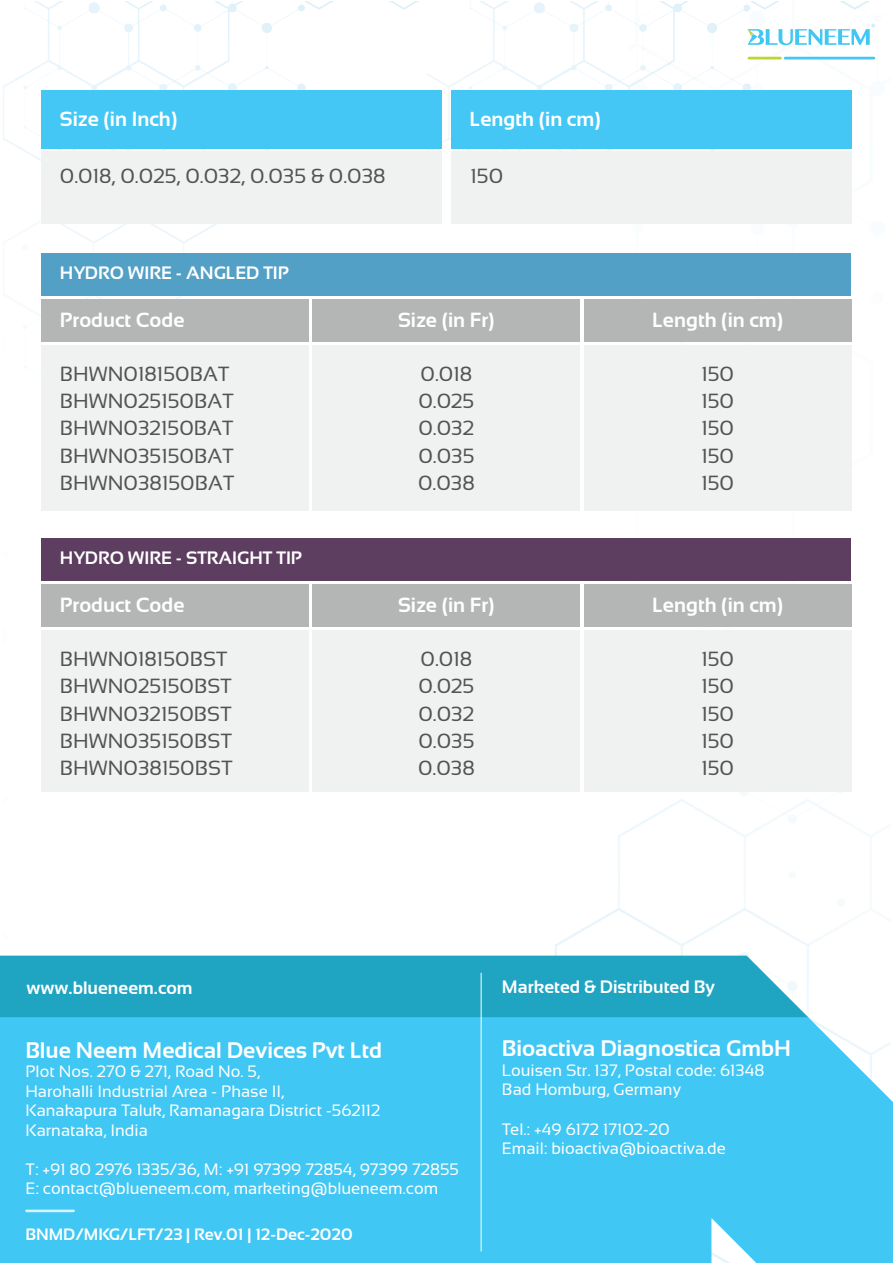
<style>
.page{position:relative;width:893px;height:1263px;background:#fff}
.page>*{position:absolute;margin:0;border:0;box-sizing:border-box;transform-origin:0 0}
.t1{font:700 22.5px "Sansation";color:#fff}
.t2{font:20.55px/27.5px "Sansation";color:#525352}
.t3{font:700 20.55px "Sansation";color:#fff}
.t4{font:700 20.25px "Sansation";color:#fff}
.t5{font:700 18px "Sansation";color:#fff}
.t6{font:16.5px/19.5px "Sansation";color:#fff}
.t7{font:700 16.5px "Sansation";color:#fff}
</style>
<div class="page">
<img style="left:3px;top:1px;width:873px;height:954px">
<hr style="left:784px;top:57px;width:91px;height:2px;background:#44c7f4">
<hr style="left:748px;top:57px;width:34px;height:2px;background:#bfd62f">
<svg style="left:748px;top:24px;width:127px;height:21px"></svg>
<div style="left:0;top:1018px;width:893px;height:245px;background:#40c7f4"></div>
<svg style="left:0;top:955px;width:809px;height:63px;fill:#1fa4c1"></svg>
<hr style="left:25px;top:1209px;width:50px;height:3px;background:#fff">
<div style="left:41px;top:299px;width:268px;height:43px;background:#b4b5b5"></div>
<div style="left:41px;top:345px;width:268px;height:166px;background:#f0f1f1"></div>
<div style="left:41px;top:253px;width:810px;height:43px;background:#52a0c6"></div>
<div style="left:313px;top:299px;width:267px;height:43px;background:#b4b5b5"></div>
<div style="left:313px;top:345px;width:267px;height:166px;background:#f0f1f1"></div>
<div style="left:584px;top:299px;width:267px;height:43px;background:#b4b5b5"></div>
<div style="left:584px;top:345px;width:267px;height:166px;background:#f0f1f1"></div>
<div style="left:41px;top:584px;width:268px;height:43px;background:#b4b5b5"></div>
<div style="left:41px;top:630px;width:268px;height:162px;background:#f0f1f1"></div>
<div style="left:41px;top:538px;width:810px;height:43px;background:#5d3d60"></div>
<div style="left:313px;top:584px;width:267px;height:43px;background:#b4b5b5"></div>
<div style="left:313px;top:630px;width:267px;height:162px;background:#f0f1f1"></div>
<div style="left:584px;top:584px;width:267px;height:43px;background:#b4b5b5"></div>
<div style="left:584px;top:630px;width:267px;height:162px;background:#f0f1f1"></div>
<div style="left:41px;top:90px;width:401px;height:58px;background:#44c7f4"></div>
<div style="left:41px;top:151px;width:401px;height:72px;background:#f0f1f1"></div>
<div style="left:451px;top:90px;width:400px;height:58px;background:#44c7f4"></div>
<div style="left:451px;top:151px;width:400px;height:72px;background:#f0f1f1"></div>
<hr style="left:481px;top:973px;width:1px;height:278px;background:#fff">
<p class="t3" style="left:60px;top:107px;width:119px">Size (in Inch)</p>
<p class="t2" style="left:60px;top:162px;width:327px">0.018, 0.025, 0.032, 0.035 &amp; 0.038</p>
<p class="t2" style="left:470px;top:162px;width:34px">150</p>
<p class="t4" style="left:469px;top:107px;width:133px">Length (in cm)</p>
<p class="t5" style="left:60px;top:263px;width:230px">HYDRO WIRE - ANGLED TIP</p>
<p class="t3" style="left:60px;top:308px;width:126px">Product Code</p>
<p class="t2" style="left:60px;top:360px;width:176px">BHWN018150BAT<br>BHWN025150BAT<br>BHWN032150BAT<br>BHWN035150BAT<br>BHWN038150BAT</p>
<p class="t5" style="left:60px;top:548px;width:244px">HYDRO WIRE - STRAIGHT TIP</p>
<p class="t3" style="left:60px;top:593px;width:126px">Product Code</p>
<p class="t2" style="left:60px;top:645px;width:174px">BHWN018150BST<br>BHWN025150BST<br>BHWN032150BST<br>BHWN035150BST<br>BHWN038150BST</p>
<p class="t3" style="left:398px;top:308px;width:98px">Size (in Fr)</p>
<p class="t2" style="left:418px;top:360px;width:58px">0.018<br>0.025<br>0.032<br>0.035<br>0.038</p>
<p class="t3" style="left:398px;top:593px;width:98px">Size (in Fr)</p>
<p class="t2" style="left:418px;top:645px;width:58px">0.018<br>0.025<br>0.032<br>0.035<br>0.038</p>
<p class="t3" style="left:652px;top:308px;width:133px">Length (in cm)</p>
<p class="t2" style="left:701px;top:360px;width:34px;text-align:justify">150<br>150<br>150<br>150<br>150</p>
<p class="t3" style="left:652px;top:593px;width:133px">Length (in cm)</p>
<p class="t2" style="left:701px;top:645px;width:34px;text-align:justify">150<br>150<br>150<br>150<br>150</p>
<p class="t5" style="left:26px;top:978px;width:168px">www.blueneem.com</p>
<h1 class="t1" style="left:25px;top:1037px;width:358px">Blue Neem Medical Devices Pvt Ltd</h1>
<p class="t6" style="left:25px;top:1062px;width:356px">Plot Nos. 270 &amp; 271, Road No. 5,<br>Harohalli Industrial Area - Phase II,<br>Kanakapura Taluk, Ramanagara District -562112<br>Karnataka, India</p>
<p class="t6" style="left:25px;top:1159px;width:435px">T: +91 80 2976 1335/36, M: +91 97399 72854, 97399 72855<br>E: contact@blueneem.com, marketing@blueneem.com</p>
<p class="t7" style="left:25px;top:1225px;width:329px">BNMD/MKG/LFT/23 | Rev.01 | 12-Dec-2020</p>
<p class="t5" style="left:502px;top:977px;width:214px">Marketed &amp; Distributed By</p>
<h1 class="t1" style="left:502px;top:1036px;width:291px">Bioactiva Diagnostica GmbH</h1>
<p class="t6" style="left:502px;top:1060px;width:264px">Louisen Str. 137, Postal code: 61348<br>Bad Homburg, Germany</p>
<p class="t6" style="left:502px;top:1119px;width:225px">Tel.: +49 6172 17102-20<br>Email: bioactiva@bioactiva.de</p>
</div>
